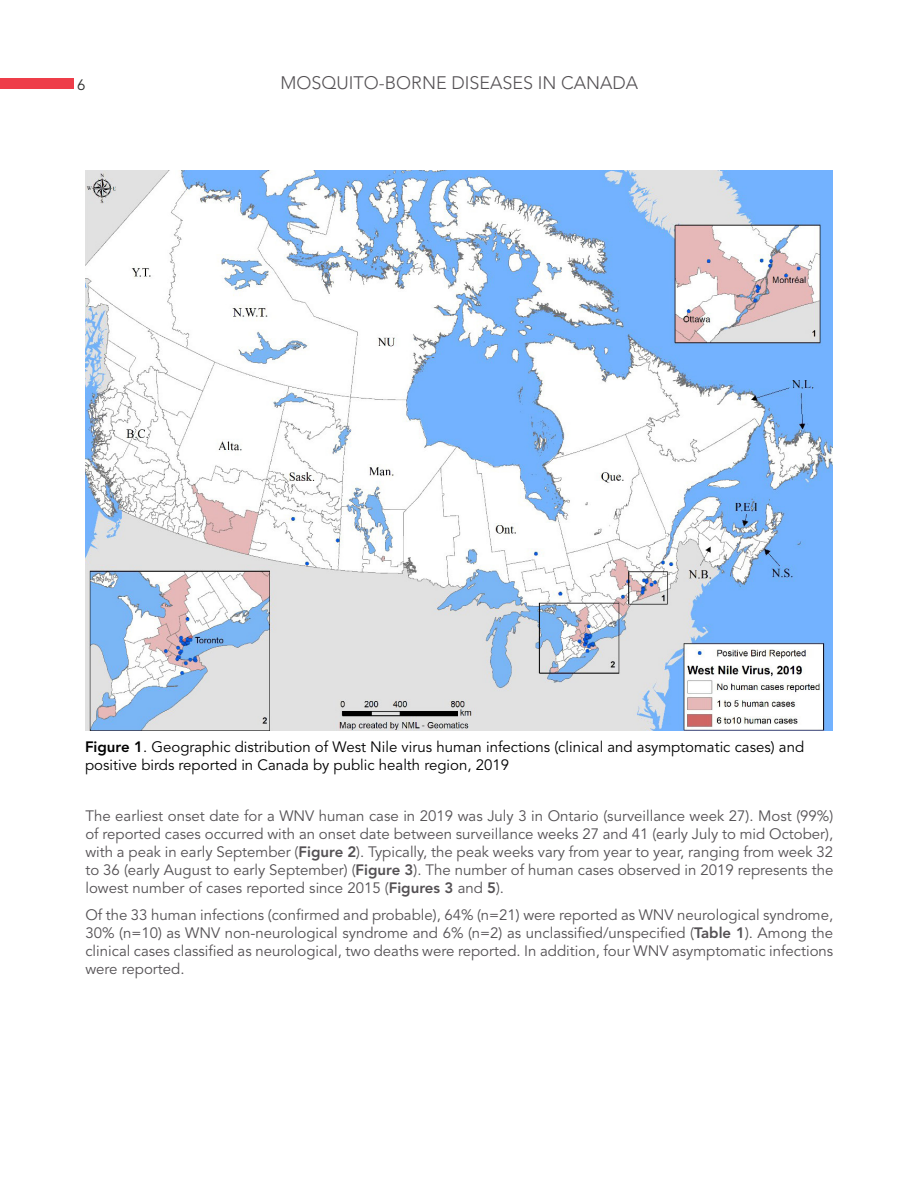
<style>
.page{position:relative;width:918px;height:1188px;background:#fff}
.page>*{position:absolute;margin:0;border:0;box-sizing:border-box;transform-origin:0 0}
.t1{font:300 18px "Avenir LT Std";color:#545154}
.body_small{font:15px/18px "Avenir LT Std";color:#545154;text-align:justify}
.TableHeader{font:15px/18px "Avenir LT Std";color:#000}
.t2{font:15px "Avenir LT Std";color:#2f2f2e}
.s1{font-weight:800}
</style>
<div class="page">
<img style="left:85px;top:170px;width:748px;height:560px">
<div style="left:0;top:79px;width:74px;height:10px;background:#ee3d49"></div>
<p class="t2" style="left:77px;top:77px;width:10px">6</p>
<p class="t1" style="left:281px;top:72px;width:359px">MOSQUITO-BORNE DISEASES IN CANADA</p>
<p class="TableHeader" style="left:85px;top:738px;width:721px"><span class="s1">Figure 1</span>. Geographic distribution of West Nile virus human infections (clinical and asymptomatic cases) and positive birds reported in Canada by public health region, 2019</p>
<p class="body_small" style="left:85px;top:808px;width:749px">The earliest onset date for a WNV human case in 2019 was July 3 in Ontario (surveillance week 27). Most (99%) of reported cases occurred with an onset date between surveillance weeks 27 and 41 (early July to mid October), with a peak in early September (<span class="s1">Figure 2</span>). Typically, the peak weeks vary from year to year, ranging from week 32 to 36 (early August to early September) (<span class="s1">Figure 3</span>). The number of human cases observed in 2019 represents the lowest number of cases reported since 2015 (<span class="s1">Figures 3</span> and <span class="s1">5</span>).</p>
<p class="body_small" style="left:85px;top:906px;width:749px">Of the 33 human infections (confirmed and probable), 64% (n=21) were reported as WNV neurological syndrome, 30% (n=10) as WNV non-neurological syndrome and 6% (n=2) as unclassified/unspecified (<span class="s1">Table 1</span>). Among the clinical cases classified as neurological, two deaths were reported. In addition, four WNV asymptomatic infections were reported.</p>
</div>
